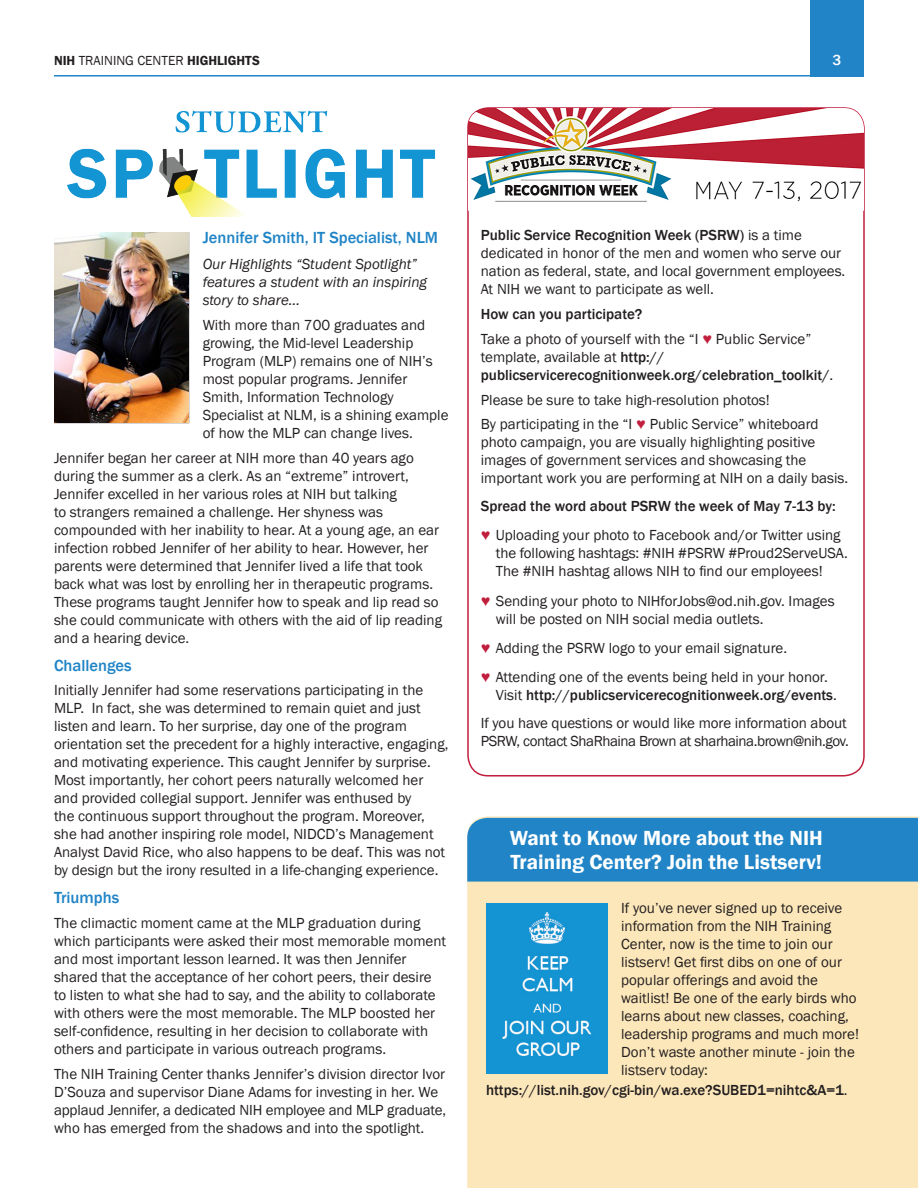
<style>
.page{position:relative;width:918px;height:1188px;background:#fff}
.page>*{position:absolute;margin:0;border:0;box-sizing:border-box;transform-origin:0 0}
.t1{font:600 21px/24px "Franklin Gothic";color:#fff}
.t2{font:500 16.5px "Franklin Gothic";color:#2084c6}
.Body_Text{font:15px/18px "Franklin Gothic";color:#231f20}
.Body_Text-2{font:500 15px "Franklin Gothic";color:#231f20}
.Body_Text-3{font:15px/18px "Franklin Gothic";letter-spacing:-.025em;color:#231f20}
.Body_Text-4{font:italic 15px/18px "Franklin Gothic";color:#231f20}
.t3{font:500 15px "Franklin Gothic";color:#fff}
.t4{font:13.5px "Franklin Gothic";color:#231f20}
.s1{font-weight:600}
.s2{font-weight:500}
.s3{color:#c11e3d}
.s4{font-weight:400}
</style>
<div class="page">
<div style="left:810px;top:0;width:54px;height:76px;background:#2084c6"></div>
<hr style="left:54px;top:75px;width:810px;height:1px;background:#2084c6">
<div style="left:467px;top:816px;width:451px;height:372px;background:#fce7ba"></div>
<div style="left:467px;top:818px;width:451px;height:64px;background:#2084c6"></div>
<img style="left:67px;top:110px;width:369px;height:107px">
<img style="left:55px;top:233px;width:134px;height:190px">
<img style="left:468px;top:108px;width:396px;height:103px">
<img style="left:487px;top:904px;width:121px;height:169px">
<p class="t4" style="left:54px;top:52px;width:207px"><span class="s1">NIH</span> TRAINING CENTER <span class="s1">HIGHLIGHTS</span></p>
<p class="t3" style="left:833px;top:51px;width:10px">3</p>
<h2 class="t2" style="left:203px;top:228px;width:237px">Jennifer Smith, IT Specialist, NLM</h2>
<p class="Body_Text-4" style="left:203px;top:256px;width:226px">Our Highlights “Student Spotlight” features a student with an inspiring story to share…</p>
<p class="Body_Text" style="left:203px;top:316px;width:247px">With more than 700 graduates and growing, the Mid-level Leadership Program (MLP) remains one of NIH’s most popular programs. Jennifer Smith, Information Technology Specialist at NLM, is a shining example of how the MLP can change lives.</p>
<p class="Body_Text" style="left:54px;top:449px;width:390px">Jennifer began her career at NIH more than 40 years ago during the summer as a clerk. As an “extreme” introvert, Jennifer excelled in her various roles at NIH but talking<br>to strangers remained a challenge. Her shyness was compounded with her inability to hear. At a young age, an ear infection robbed Jennifer of her ability to hear. However, her parents were determined that Jennifer lived a life that took back what was lost by enrolling her in therapeutic programs.<br>These programs taught Jennifer how to speak and lip read so she could communicate with others with the aid of lip reading and a hearing device.</p>
<h2 class="t2" style="left:54px;top:655px;width:79px">Challenges</h2>
<p class="Body_Text" style="left:54px;top:682px;width:396px">Initially Jennifer had some reservations participating in the MLP. In fact, she was determined to remain quiet and just listen and learn. To her surprise, day one of the program orientation set the precedent for a highly interactive, engaging, and motivating experience. This caught Jennifer by surprise.<br>Most importantly, her cohort peers naturally welcomed her and provided collegial support. Jennifer was enthused by<br>the continuous support throughout the program. Moreover, she had another inspiring role model, NIDCD’s Management Analyst David Rice, who also happens to be deaf. This was not by design but the irony resulted in a life-changing experience.</p>
<h2 class="t2" style="left:54px;top:887px;width:67px">Triumphs</h2>
<p class="Body_Text" style="left:54px;top:914px;width:394px">The climactic moment came at the MLP graduation during which participants were asked their most memorable moment and most important lesson learned. It was then Jennifer shared that the acceptance of her cohort peers, their desire to listen to what she had to say, and the ability to collaborate with others were the most memorable. The MLP boosted her self-confidence, resulting in her decision to collaborate with others and participate in various outreach programs.</p>
<p class="Body_Text" style="left:54px;top:1065px;width:394px">The NIH Training Center thanks Jennifer’s division director Ivor D’Souza and supervisor Diane Adams for investing in her. We applaud Jennifer, a dedicated NIH employee and MLP graduate, who has emerged from the shadows and into the spotlight.</p>
<p class="Body_Text" style="left:481px;top:227px;width:366px"><span class="s2">Public Service Recognition Week (PSRW)</span> is a time dedicated in honor of the men and women who serve our nation as federal, state, and local government employees.<br>At NIH we want to participate as well.</p>
<p class="Body_Text-2" style="left:481px;top:305px;width:163px">How can you participate?</p>
<p class="Body_Text" style="left:481px;top:330px;width:354px">Take a photo of yourself with the “I <span class="s3">♥</span> Public Service” template, available at <span class="s2">http:// publicservicerecognitionweek.org/celebration_toolkit/</span>.</p>
<p class="Body_Text" style="left:481px;top:391px;width:291px">Please be sure to take high-resolution photos!</p>
<p class="Body_Text" style="left:481px;top:416px;width:369px">By participating in the “I <span class="s3">♥</span> Public Service” whiteboard photo campaign, you are visually highlighting positive images of government services and showcasing the important work you are performing at NIH on a daily basis.</p>
<p class="Body_Text-2" style="left:481px;top:497px;width:356px">Spread the word about PSRW the week of May 7-13 by:</p>
<p class="Body_Text" style="left:496px;top:527px;width:353px;text-indent:-15px"><span class="s3">♥</span> Uploading your photo to Facebook and/or Twitter using the following hashtags: #NIH #PSRW #Proud2ServeUSA.<br>The #NIH hashtag allows NIH to find our employees!</p>
<p class="Body_Text" style="left:496px;top:592px;width:340px;text-indent:-15px"><span class="s3">♥</span> Sending your photo to NIHforJobs@od.nih.gov. Images will be posted on NIH social media outlets.</p>
<p class="Body_Text" style="left:481px;top:639px;width:308px"><span class="s3">♥</span> Adding the PSRW logo to your email signature.</p>
<p class="Body_Text" style="left:496px;top:669px;width:343px;text-indent:-15px"><span class="s3">♥</span> Attending one of the events being held in your honor.<br>Visit <span class="s2">http://publicservicerecognitionweek.org/events</span>.</p>
<p class="Body_Text-3" style="left:481px;top:714px;width:370px">If you have questions or would like more information about<br>PSRW, contact ShaRhaina Brown at sharhaina.brown@nih.gov.</p>
<h1 class="t1" style="left:510px;top:826px;width:315px">Want to Know More about the NIH<br>Training Center? Join the Listserv!</h1>
<p class="Body_Text" style="left:621px;top:900px;width:239px">If you’ve never signed up to receive information from the NIH Training Center, now is the time to join our listserv! Get first dibs on one of our popular offerings and avoid the waitlist! Be one of the early birds who learns about new classes, coaching, leadership programs and much more!<br>Don’t waste another minute - join the listserv today:</p>
<p class="Body_Text-2" style="left:486px;top:1081px;width:363px">https://list.nih.gov/cgi-bin/wa.exe?SUBED1=nihtc&amp;A=1<span class="s4">.</span></p>
</div>
